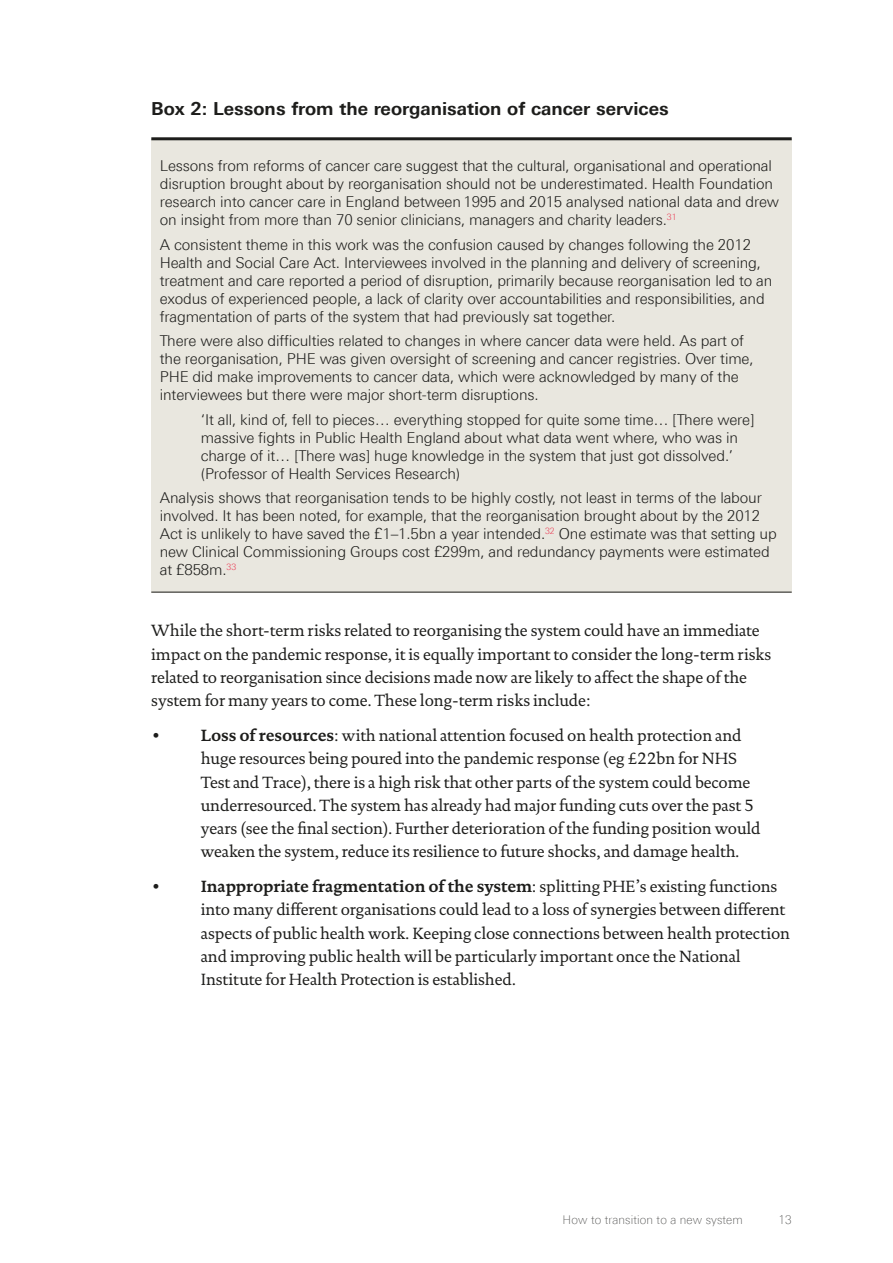
<style>
.page{position:relative;width:893px;height:1263px;background:#fff}
.page>*{position:absolute;margin:0;border:0;box-sizing:border-box;transform-origin:0 0}
.t1{font:700 18px "Linotype Univers 630";color:#1d1d1b}
.t2{font:16.5px/23.2px "DTL Documenta TOT";letter-spacing:-.01em;color:#1d1d1b}
.t3{font:300 15px/18px "LT Univers Basic";letter-spacing:-.01em;color:#1d1d1b}
.t4{font:100 12px "Linotype Univers 230";letter-spacing:.01em;color:#4b4b4a}
.s1{font-weight:700}
</style>
<div class="page">
<div style="left:151px;top:139px;width:641px;height:106px;background:#e9e7df"></div>
<hr style="left:151px;top:137px;width:641px;height:3px;background:#1d1d1b">
<div style="left:151px;top:230px;width:641px;height:103px;background:#e9e7df"></div>
<div style="left:151px;top:327px;width:641px;height:84px;background:#e9e7df"></div>
<div style="left:151px;top:405px;width:641px;height:85px;background:#e9e7df"></div>
<div style="left:151px;top:483px;width:641px;height:110px;background:#e9e7df"></div>
<hr style="left:151px;top:592px;width:641px;height:1px;background:#1d1d1b">
<p class="t1" style="left:151px;top:98px;width:519px">Box 2: Lessons from the reorganisation of cancer services</p>
<p class="t3" style="left:160px;top:157px;width:621px">Lessons from reforms of cancer care suggest that the cultural, organisational and operational disruption brought about by reorganisation should not be underestimated. Health Foundation research into cancer care in England between 1995 and 2015 analysed national data and drew on insight from more than 70 senior clinicians, managers and charity leaders.<sup>31</sup></p>
<p class="t3" style="left:160px;top:235px;width:614px">A consistent theme in this work was the confusion caused by changes following the 2012<br>Health and Social Care Act. Interviewees involved in the planning and delivery of screening, treatment and care reported a period of disruption, primarily because reorganisation led to an exodus of experienced people, a lack of clarity over accountabilities and responsibilities, and fragmentation of parts of the system that had previously sat together.</p>
<p class="t3" style="left:160px;top:332px;width:595px">There were also difficulties related to changes in where cancer data were held. As part of the reorganisation, PHE was given oversight of screening and cancer registries. Over time, PHE did make improvements to cancer data, which were acknowledged by many of the interviewees but there were major short-term disruptions.</p>
<p class="t3" style="left:201px;top:410px;width:555px">‘It all, kind of, fell to pieces… everything stopped for quite some time… [There were] massive fights in Public Health England about what data went where, who was in charge of it… [There was] huge knowledge in the system that just got dissolved.’ (Professor of Health Services Research)</p>
<p class="t3" style="left:160px;top:488px;width:618px">Analysis shows that reorganisation tends to be highly costly, not least in terms of the labour involved. It has been noted, for example, that the reorganisation brought about by the 2012<br>Act is unlikely to have saved the £1–1.5bn a year intended.<sup>32</sup> One estimate was that setting up new Clinical Commissioning Groups cost £299m, and redundancy payments were estimated at £858m.<sup>33</sup></p>
<p class="t2" style="left:151px;top:619px;width:621px">While the short-term risks related to reorganising the system could have an immediate impact on the pandemic response, it is equally important to consider the long-term risks related to reorganisation since decisions made now are likely to affect the shape of the system for many years to come. These long-term risks include:</p>
<p class="t2" style="left:151px;top:724px;width:11px">•</p>
<p class="t2" style="left:201px;top:724px;width:561px"><span class="s1">Loss of resources</span>: with national attention focused on health protection and huge resources being poured into the pandemic response (eg £22bn for NHS Test and Trace), there is a high risk that other parts of the system could become underresourced. The system has already had major funding cuts over the past 5 years (see the final section). Further deterioration of the funding position would weaken the system, reduce its resilience to future shocks, and damage health.</p>
<p class="t2" style="left:151px;top:875px;width:11px">•</p>
<p class="t2" style="left:201px;top:875px;width:591px"><span class="s1">Inappropriate fragmentation of the system</span>: splitting PHE’s existing functions into many different organisations could lead to a loss of synergies between different aspects of public health work. Keeping close connections between health protection and improving public health will be particularly important once the National Institute for Health Protection is established.</p>
<p class="t4" style="left:563px;top:1213px;width:182px">How to transition to a new system</p>
<p class="t4" style="left:778px;top:1213px;width:15px">13</p>
</div>
